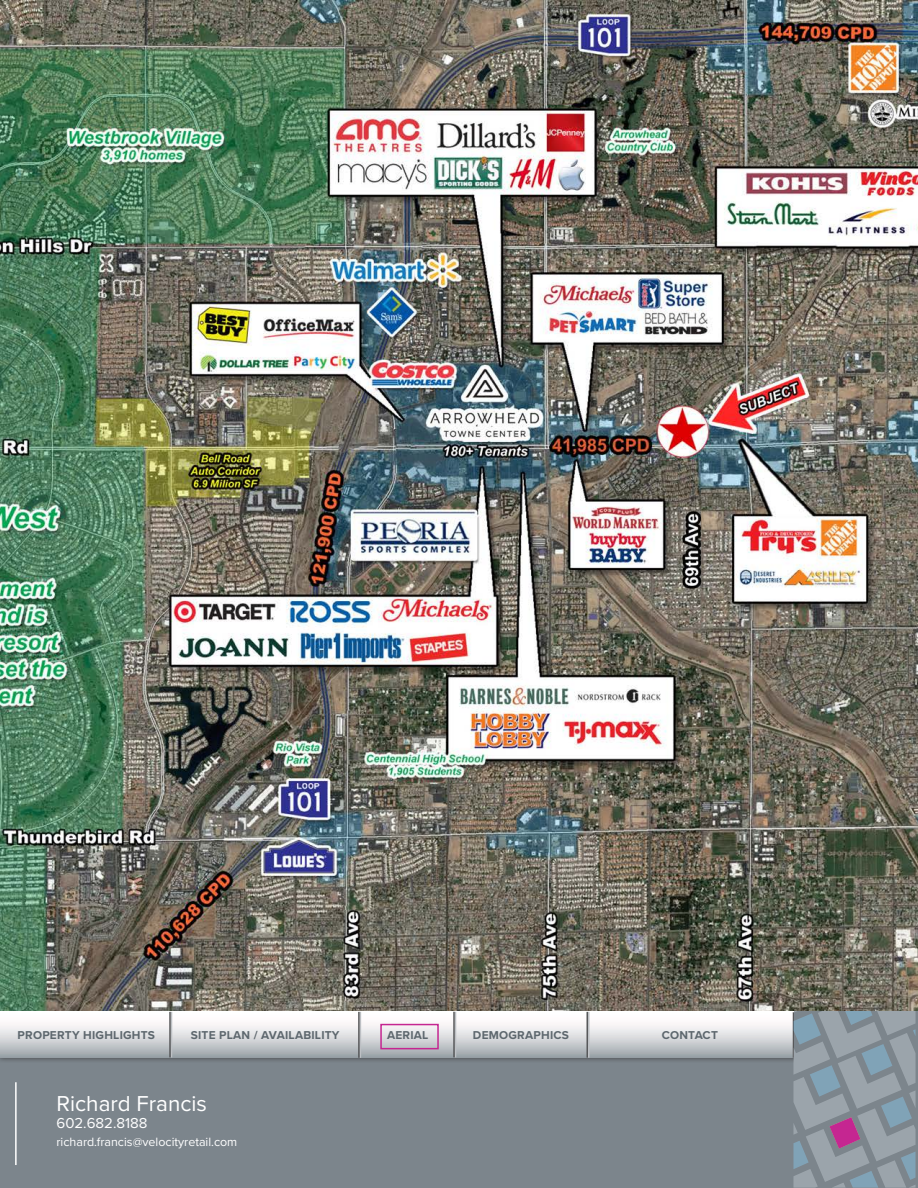
<style>
.page{position:relative;width:918px;height:1188px;background:#fff}
.page>*{position:absolute;margin:0;border:0;box-sizing:border-box;transform-origin:0 0}
.t1{font:22.35px "Proxima Nova";color:#fff}
.t2{font:15px "Proxima Nova";color:#fff}
.t3{font:12.45px "Proxima Nova";color:#fff}
.t4{font:700 11.85px "Proxima Nova";letter-spacing:.02em;color:#5d676e}
</style>
<div class="page">
<div style="left:0;top:1010px;width:918px;height:178px;background:#7c858c"></div>
<div style="left:0;top:1006px;width:918px;height:57px;background:#231f20;opacity:.75"></div>
<div style="left:0;top:1012px;width:918px;height:46px;background:linear-gradient(to bottom,#fff,#a4acb0)"></div>
<hr style="left:171px;top:1012px;width:1px;height:45px;background:#bdc0c4">
<hr style="left:169px;top:1012px;width:2px;height:45px;background:#57585a">
<hr style="left:360px;top:1012px;width:1px;height:46px;background:#bdc0c4">
<hr style="left:358px;top:1012px;width:2px;height:46px;background:#57585a">
<hr style="left:455px;top:1012px;width:1px;height:45px;background:#bdc0c4">
<hr style="left:453px;top:1012px;width:2px;height:45px;background:#57585a">
<hr style="left:588px;top:1012px;width:2px;height:46px;background:#bdc0c4">
<hr style="left:586px;top:1012px;width:2px;height:46px;background:#57585a">
<div style="left:794px;top:1010px;width:124px;height:178px;background:#7c858c"></div>
<svg style="left:793px;top:1011px;width:123px;height:177px"></svg>
<div style="left:380px;top:1024px;width:59px;height:25px;border:2px solid #c52691"></div>
<hr style="left:15px;top:1082px;width:2px;height:83px;background:#fff">
<img style="left:0;top:0;width:918px;height:1010px">
<p class="t4" style="left:18px;top:1027px;width:139px">PROPERTY HIGHLIGHTS</p>
<p class="t4" style="left:191px;top:1027px;width:150px">SITE PLAN / AVAILABILITY</p>
<p class="t4" style="left:387px;top:1026px;width:43px">AERIAL</p>
<p class="t4" style="left:473px;top:1026px;width:98px">DEMOGRAPHICS</p>
<p class="t4" style="left:662px;top:1026px;width:58px">CONTACT</p>
<h1 class="t1" style="left:57px;top:1087px;width:152px">Richard Francis</h1>
<p class="t2" style="left:57px;top:1112px;width:93px">602.682.8188</p>
<p class="t3" style="left:57px;top:1132px;width:182px">richard.francis@velocityretail.com</p>
</div>
